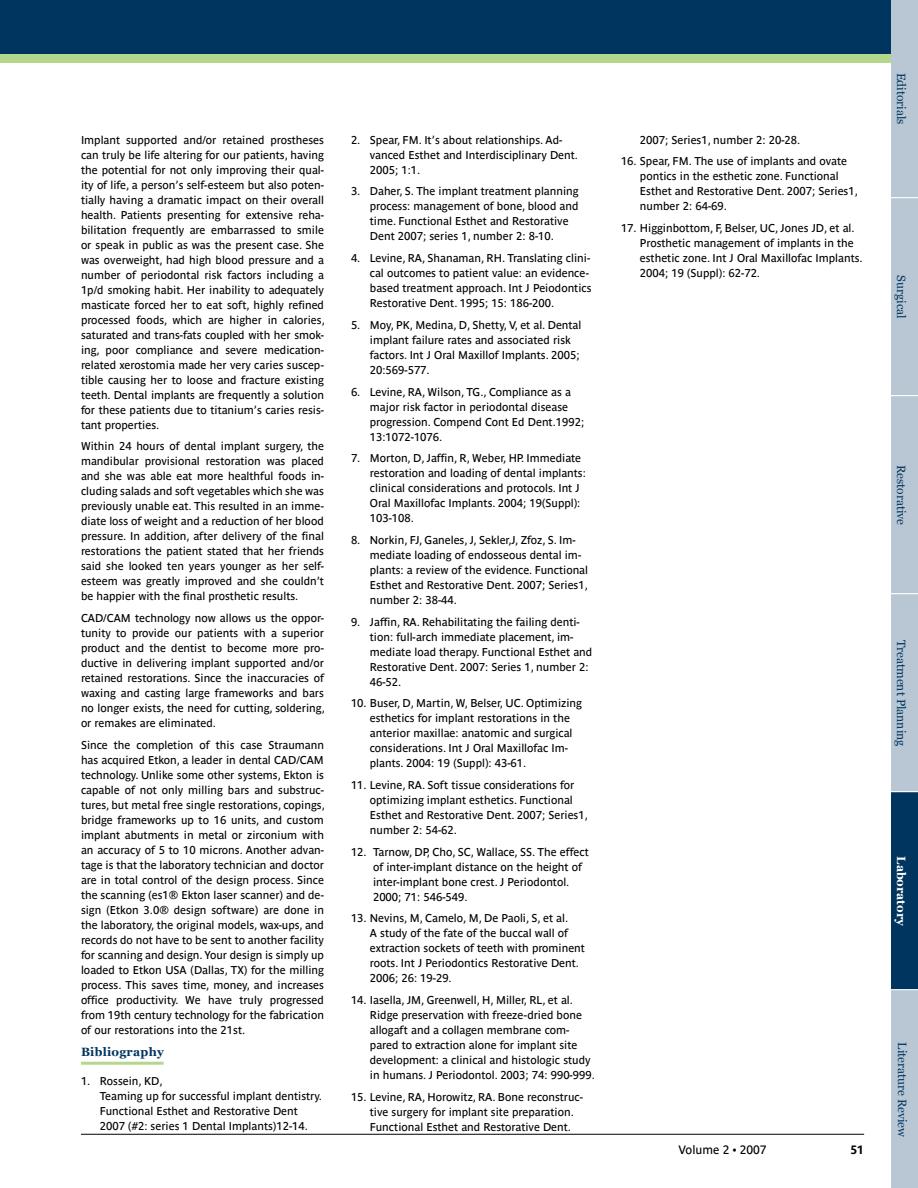
<style>
.page{position:relative;width:918px;height:1188px;background:#fff}
.page>*{position:absolute;margin:0;border:0;box-sizing:border-box;transform-origin:0 0}
.t1{font:12px "Georgia";color:#00355f}
.t2{font:12px "Parisine";color:#000}
.t3{font:700 12px "Georgia";letter-spacing:.02em;color:#00355f}
.t4{font:700 12px "Georgia";color:#fff}
.t5{font:700 12px "Parisine";color:#000}
.t6{font:11.25px/15px "Parisine";color:#000}
</style>
<div class="page">
<hr style="left:81px;top:1134px;width:783px;height:1px;background:#000">
<div style="left:891px;top:0;width:27px;height:198px;background:#b9c7d4"></div>
<div style="left:891px;top:198px;width:27px;height:198px;background:#b9c7d4"></div>
<div style="left:891px;top:396px;width:27px;height:198px;background:#b9c7d4"></div>
<div style="left:891px;top:594px;width:27px;height:198px;background:#b9c7d4"></div>
<div style="left:891px;top:792px;width:27px;height:198px;background:#00355f"></div>
<div style="left:891px;top:990px;width:27px;height:198px;background:#b9c7d4"></div>
<svg style="left:891px;top:989px;width:27px;height:1px"></svg>
<svg style="left:891px;top:791px;width:27px;height:1px"></svg>
<svg style="left:891px;top:593px;width:27px;height:1px"></svg>
<svg style="left:891px;top:395px;width:27px;height:1px"></svg>
<svg style="left:891px;top:197px;width:27px;height:1px"></svg>
<div style="left:0;top:0;width:891px;height:54px;background:#00355f"></div>
<div style="left:0;top:54px;width:891px;height:8px;background:#b3d88c"></div>
<hr style="left:81px;top:1062px;width:83px;height:3px;background:#b3d88c">
<p class="t6" style="left:81px;top:132px;width:245px;text-align:justify">Implant supported and/or retained prostheses can truly be life altering for our patients, having the potential for not only improving their qual&shy;ity of life, a person’s self-esteem but also poten&shy;tially having a dramatic impact on their overall health. Patients presenting for extensive reha&shy;bilitation frequently are embarrassed to smile or speak in public as was the present case. She was overweight, had high blood pressure and a number of periodontal risk factors including a 1p/d smoking habit. Her inability to adequately masticate forced her to eat soft, highly refined processed foods, which are higher in calories, saturated and trans-fats coupled with her smok&shy;ing, poor compliance and severe medication&shy;related xerostomia made her very caries suscep&shy;tible causing her to loose and fracture existing teeth. Dental implants are frequently a solution for these patients due to titanium’s caries resis&shy;tant properties.</p>
<p class="t6" style="left:81px;top:439px;width:245px;text-align:justify">Within 24 hours of dental implant surgery, the mandibular provisional restoration was placed and she was able eat more healthful foods in&shy;cluding salads and soft vegetables which she was previously unable eat. This resulted in an imme&shy;diate loss of weight and a reduction of her blood pressure. In addition, after delivery of the final restorations the patient stated that her friends said she looked ten years younger as her self&shy;esteem was greatly improved and she couldn’t be happier with the final prosthetic results.</p>
<p class="t6" style="left:81px;top:611px;width:245px;text-align:justify">CAD/CAM technology now allows us the oppor&shy;tunity to provide our patients with a superior product and the dentist to become more pro&shy;ductive in delivering implant supported and/or retained restorations. Since the inaccuracies of waxing and casting large frameworks and bars no longer exists, the need for cutting, soldering, or remakes are eliminated.</p>
<p class="t6" style="left:81px;top:737px;width:245px;text-align:justify">Since the completion of this case Straumann has acquired Etkon, a leader in dental CAD/CAM technology. Unlike some other systems, Ekton is capable of not only milling bars and substruc&shy;tures, but metal free single restorations, copings, bridge frameworks up to 16 units, and custom implant abutments in metal or zirconium with an accuracy of 5 to 10 microns. Another advan&shy;tage is that the laboratory technician and doctor are in total control of the design process. Since the scanning (es1® Ekton laser scanner) and de&shy;sign (Etkon 3.0® design software) are done in the laboratory, the original models, wax-ups, and records do not have to be sent to another facility for scanning and design. Your design is simply up loaded to Etkon USA (Dallas, TX) for the milling process. This saves time, money, and increases office productivity. We have truly progressed from 19th century technology for the fabrication of our restorations into the 21st.</p>
<p class="t3" style="left:81px;top:1045px;width:84px">Bibliography</p>
<p class="t6" style="left:100px;top:1073px;width:224px;text-indent:-19px">1. Rossein, KD,<br>Teaming up for successful implant dentistry.<br>Functional Esthet and Restorative Dent 2007 (#2: series 1 Dental Implants)12-14.</p>
<p class="t6" style="left:370px;top:132px;width:210px;text-indent:-19px">2. Spear, FM. It’s about relationships. Ad&shy;vanced Esthet and Interdisciplinary Dent.<br>2005; 1:1.</p>
<p class="t6" style="left:370px;top:184px;width:210px;text-indent:-19px">3. Daher, S. The implant treatment planning process: management of bone, blood and time. Functional Esthet and Restorative Dent 2007; series 1, number 2: 8-10.</p>
<p class="t6" style="left:370px;top:251px;width:223px;text-indent:-19px">4. Levine, RA, Shanaman, RH. Translating clini&shy;cal outcomes to patient value: an evidence&shy;based treatment approach. Int J Peiodontics Restorative Dent. 1995; 15: 186-200.</p>
<p class="t6" style="left:370px;top:317px;width:213px;text-indent:-19px">5. Moy, PK, Medina, D, Shetty, V, et al. Dental implant failure rates and associated risk factors. Int J Oral Maxillof Implants. 2005; 20:569-577.</p>
<p class="t6" style="left:370px;top:384px;width:216px;text-indent:-19px">6. Levine, RA, Wilson, TG., Compliance as a major risk factor in periodontal disease progression. Compend Cont Ed Dent.1992; 13:1072-1076.</p>
<p class="t6" style="left:370px;top:451px;width:218px;text-indent:-19px">7. Morton, D, Jaffin, R, Weber, HP. Immediate restoration and loading of dental implants: clinical considerations and protocols. Int J Oral Maxillofac Implants. 2004; 19(Suppl):<br>103-108.</p>
<p class="t6" style="left:370px;top:532px;width:220px;text-indent:-19px">8. Norkin, FJ, Ganeles, J, Sekler,J, Zfoz, S. Im&shy;mediate loading of endosseous dental im&shy;plants: a review of the evidence. Functional Esthet and Restorative Dent. 2007; Series1, number 2: 38-44.</p>
<p class="t6" style="left:370px;top:614px;width:224px;text-indent:-19px">9. Jaffin, RA. Rehabilitating the failing denti&shy;tion: full-arch immediate placement, im&shy;mediate load therapy. Functional Esthet and Restorative Dent. 2007: Series 1, number 2:<br>46-52.</p>
<p class="t6" style="left:370px;top:696px;width:214px;text-indent:-19px">10. Buser, D, Martin, W, Belser, UC. Optimizing esthetics for implant restorations in the anterior maxillae: anatomic and surgical considerations. Int J Oral Maxillofac Im&shy;plants. 2004: 19 (Suppl): 43-61.</p>
<p class="t6" style="left:370px;top:777px;width:220px;text-indent:-19px">11. Levine, RA. Soft tissue considerations for optimizing implant esthetics. Functional Esthet and Restorative Dent. 2007; Series1, number 2: 54-62.</p>
<p class="t6" style="left:373px;top:844px;width:217px;text-indent:-22px">12. Tarnow, DP, Cho, SC, Wallace, SS. The effect of inter-implant distance on the height of inter-implant bone crest. J Periodontol.<br>2000; 71: 546-549.</p>
<p class="t6" style="left:370px;top:911px;width:217px;text-indent:-19px">13. Nevins, M, Camelo, M, De Paoli, S, et al.<br>A study of the fate of the buccal wall of extraction sockets of teeth with prominent roots. Int J Periodontics Restorative Dent.<br>2006; 26: 19-29.</p>
<p class="t6" style="left:370px;top:993px;width:226px;text-indent:-19px">14. Iasella, JM, Greenwell, H, Miller, RL, et al.<br>Ridge preservation with freeze-dried bone allogaft and a collagen membrane com&shy;pared to extraction alone for implant site development: a clinical and histologic study in humans. J Periodontol. 2003; 74: 990-999.</p>
<p class="t6" style="left:370px;top:1089px;width:215px;text-indent:-19px">15. Levine, RA, Horowitz, RA. Bone reconstruc&shy;tive surgery for implant site preparation.<br>Functional Esthet and Restorative Dent.</p>
<p class="t6" style="left:640px;top:132px;width:162px">2007; Series1, number 2: 20-28.</p>
<p class="t6" style="left:640px;top:154px;width:220px;text-indent:-19px">16. Spear, FM. The use of implants and ovate pontics in the esthetic zone. Functional Esthet and Restorative Dent. 2007; Series1, number 2: 64-69.</p>
<p class="t6" style="left:640px;top:221px;width:224px;text-indent:-19px">17. Higginbottom, F, Belser, UC, Jones JD, et al.<br>Prosthetic management of implants in the esthetic zone. Int J Oral Maxillofac Implants.<br>2004; 19 (Suppl): 62-72.</p>
<p class="t2" style="left:678px;top:1142px;width:90px">Volume 2 • 2007</p>
<p class="t5" style="left:851px;top:1142px;width:15px">51</p>
<p class="t1" style="left:908px;top:73px;width:53px;rotate:90deg">Editorials</p>
<p class="t1" style="left:908px;top:275px;width:45px;rotate:90deg">Surgical</p>
<p class="t1" style="left:908px;top:465px;width:62px;rotate:90deg">Restorative</p>
<p class="t1" style="left:908px;top:640px;width:108px;rotate:90deg">Treatment Planning</p>
<p class="t4" style="left:908px;top:856px;width:71px;rotate:90deg">Laboratory</p>
<p class="t1" style="left:909px;top:1042px;width:96px;rotate:90deg">Literature Review</p>
</div>
